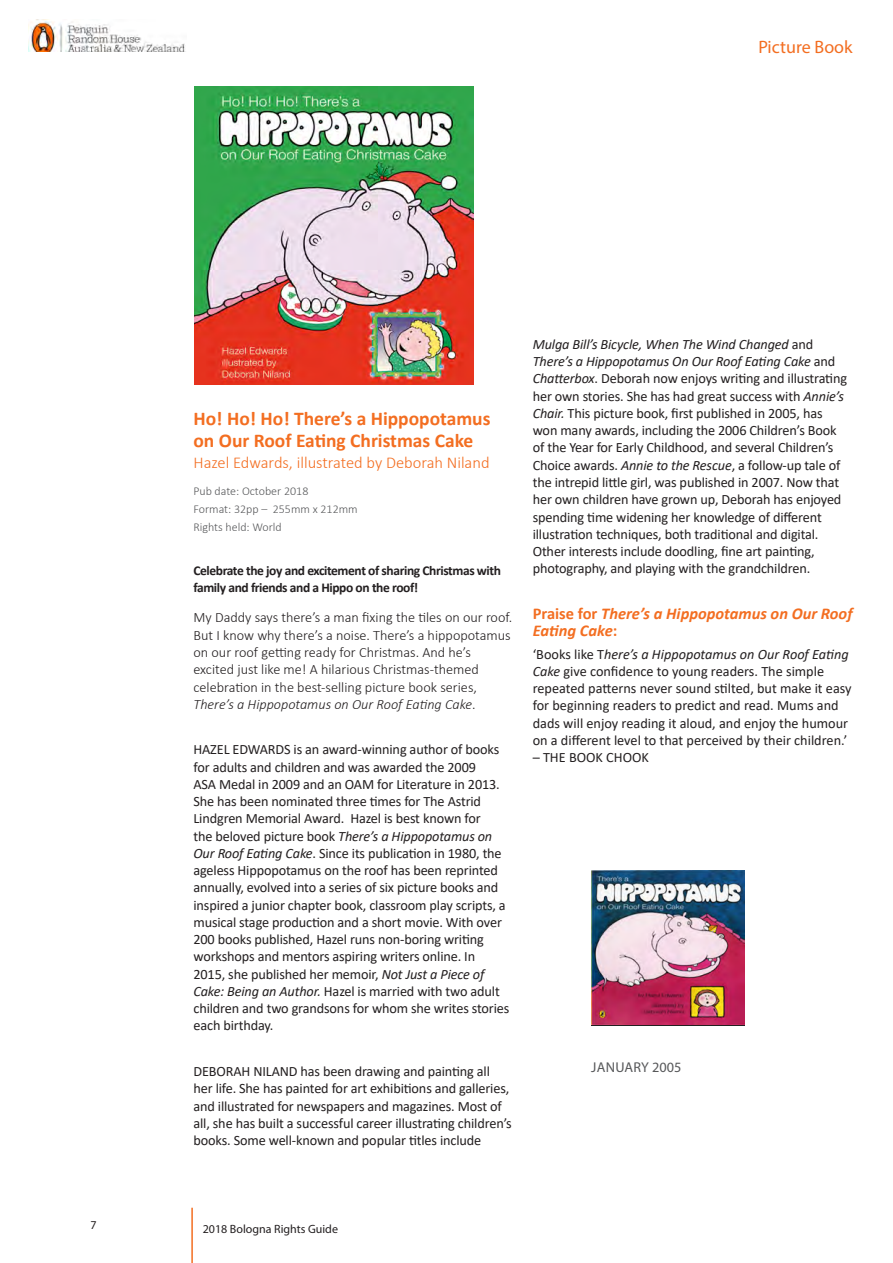
<style>
.page{position:relative;width:893px;height:1263px;background:#fff}
.page>*{position:absolute;margin:0;border:0;box-sizing:border-box;transform-origin:0 0}
.Book_Title{font:700 19.5px/22.5px "Calibri";color:#f36e21}
.t1{font:18px "Myriad Pro";color:#f36e21}
.Body_Text{font:italic 700 16.5px/17.2px "Calibri";color:#f36e21}
.Author_Name{font:300 16.5px "Calibri";color:#f36e21}
.Author_Bio{font:14.25px/17.2px "Calibri";letter-spacing:-.01em;color:#231f20}
.Body_Text-2{font:14.25px/17.2px "Calibri";color:#231f20}
.Strapline{font:300 14.25px/17.2px "Calibri";color:#231f20}
.Info{font:14.25px "Myriad Pro";letter-spacing:.01em;color:#57585a}
.Body_Text-3{font:700 13.5px/17.2px "Calibri";letter-spacing:-.03em;color:#231f20}
.Info-2{font:300 12px "Calibri";color:#57585a}
.t2{font:12px "Myriad Pro";color:#231f20}
.s1{font-style:italic}
.s2{font-style:normal}
</style>
<div class="page">
<hr style="left:191px;top:1208px;width:2px;height:55px;background:#f36e21">
<img style="left:28px;top:19px;width:157px;height:32px">
<img style="left:195px;top:87px;width:278px;height:298px">
<img style="left:591px;top:871px;width:153px;height:154px">
<p class="t1" style="left:758px;top:36px;width:96px">Picture Book</p>
<p class="Book_Title" style="left:193px;top:407px;width:299px">Ho! Ho! Ho! There’s a Hippopotamus on Our Roof Eating Christmas Cake</p>
<p class="Author_Name" style="left:193px;top:453px;width:298px">Hazel Edwards, illustrated by Deborah Niland</p>
<p class="Info-2" style="left:193px;top:483px;width:116px">Pub date: October 2018</p>
<p class="Info-2" style="left:193px;top:501px;width:166px">Format: 32pp – 255mm x 212mm</p>
<p class="Info-2" style="left:193px;top:519px;width:90px">Rights held: World</p>
<p class="Body_Text-3" style="left:193px;top:562px;width:309px">Celebrate the joy and excitement of sharing Christmas with family and friends and a Hippo on the roof!</p>
<p class="Strapline" style="left:193px;top:609px;width:320px">My Daddy says there’s a man fixing the tiles on our roof.<br>But I know why there’s a noise. There’s a hippopotamus on our roof getting ready for Christmas. And he’s excited just like me! A hilarious Christmas-themed celebration in the best-selling picture book series, <span class="s1">There’s a Hippopotamus on Our Roof Eating Cake</span>.</p>
<p class="Author_Bio" style="left:193px;top:741px;width:317px">HAZEL EDWARDS is an award-winning author of books for adults and children and was awarded the 2009<br>ASA Medal in 2009 and an OAM for Literature in 2013.<br>She has been nominated three times for The Astrid Lindgren Memorial Award. Hazel is best known for<br>the beloved picture book <span class="s1">There’s a Hippopotamus on Our Roof Eating Cake</span>. Since its publication in 1980, the ageless Hippopotamus on the roof has been reprinted annually, evolved into a series of six picture books and inspired a junior chapter book, classroom play scripts, a musical stage production and a short movie. With over 200 books published, Hazel runs non-boring writing workshops and mentors aspiring writers online. In 2015, she published her memoir, <span class="s1">Not Just a Piece of Cake: Being an Author.</span> Hazel is married with two adult children and two grandsons for whom she writes stories each birthday.</p>
<p class="Author_Bio" style="left:193px;top:1062px;width:320px">DEBORAH NILAND has been drawing and painting all her life. She has painted for art exhibitions and galleries, and illustrated for newspapers and magazines. Most of all, she has built a successful career illustrating children’s books. Some well-known and popular titles include</p>
<p class="Author_Bio" style="left:533px;top:335px;width:316px"><span class="s1">Mulga Bill’s Bicycle, When The Wind Changed</span> and <span class="s1">There’s a Hippopotamus On Our Roof Eating Cake</span> and <span class="s1">Chatterbox</span>. Deborah now enjoys writing and illustrating her own stories. She has had great success with <span class="s1">Annie’s Chair.</span> This picture book, first published in 2005, has won many awards, including the 2006 Children’s Book of the Year for Early Childhood, and several Children’s Choice awards. <span class="s1">Annie to the Rescue</span>, a follow-up tale of the intrepid little girl, was published in 2007. Now that her own children have grown up, Deborah has enjoyed spending time widening her knowledge of different illustration techniques, both traditional and digital.<br>Other interests include doodling, fine art painting, photography, and playing with the grandchildren.</p>
<p class="Body_Text" style="left:533px;top:604px;width:321px"><span class="s2">Praise for</span> There’s a Hippopotamus on Our Roof<br>Eating Cake<span class="s2">:</span></p>
<p class="Body_Text-2" style="left:533px;top:645px;width:320px">‘Books like T<span class="s1">here’s a Hippopotamus on Our Roof Eating Cake</span> give confidence to young readers. The simple repeated patterns never sound stilted, but make it easy for beginning readers to predict and read. Mums and dads will enjoy reading it aloud, and enjoy the humour on a different level to that perceived by their children.’</p>
<p class="Body_Text-2" style="left:533px;top:748px;width:118px">– THE BOOK CHOOK</p>
<p class="Info" style="left:591px;top:1058px;width:92px">JANUARY 2005</p>
<p class="t2" style="left:90px;top:1218px;width:8px">7</p>
<p class="t2" style="left:203px;top:1221px;width:137px">2018 Bologna Rights Guide</p>
</div>
